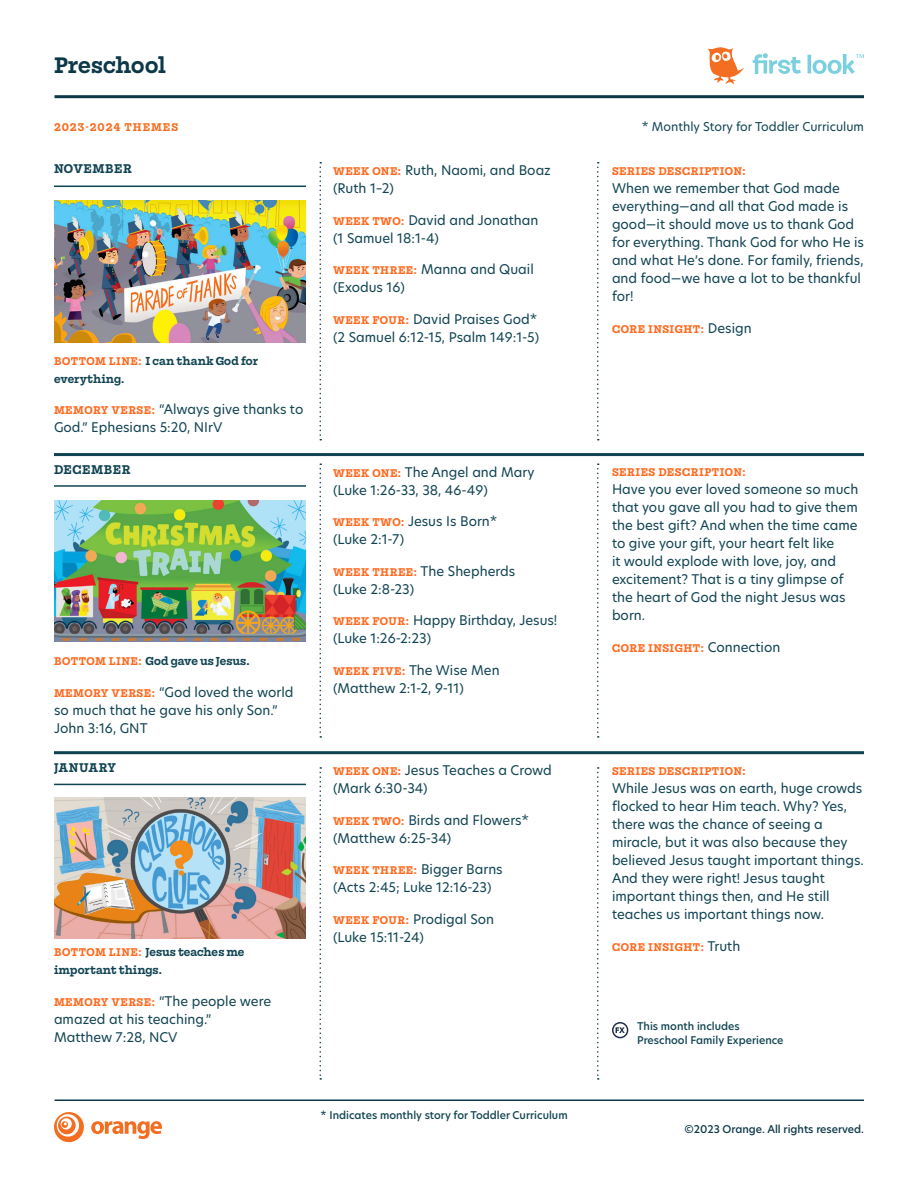
<style>
.page{position:relative;width:918px;height:1188px;background:#fff}
.page>*{position:absolute;margin:0;border:0;box-sizing:border-box;transform-origin:0 0}
.t1{font:700 24px "Mortise";color:#0d3848}
.t2{font:700 13.5px "Mortise";letter-spacing:.04em;color:#104352}
.Description{font:13.2px/18px "New Hero";color:#104352}
.Description-2{font:700 12.3px/18px "Mortise";color:#104352}
.Description-3{font:700 12px "Mortise";letter-spacing:.04em;color:#ff681d}
.Description-4{font:12px "New Hero";color:#104352}
.t3{font:700 12px "Mortise";letter-spacing:.08em;color:#f36e21}
.t4{font:500 10.5px/13.5px "New Hero";color:#104352}
.t5{font:500 10.5px "New Hero";color:#0d3848}
.s1{font-size:12px;color:#ff681d}
.s2{font-family:"Mortise";font-weight:700;font-size:12px;color:#ff681d}
.s3{font-family:"New Hero";font-weight:400;font-size:13.2px;color:#104352}
</style>
<div class="page">
<hr style="left:55px;top:95px;width:809px;height:3px;background:#0d3848">
<svg style="left:707px;top:47px;width:37px;height:37px"></svg>
<svg style="left:753px;top:53px;width:111px;height:21px"></svg>
<hr style="left:55px;top:1100px;width:809px;height:1px;background:#0d3848">
<svg style="left:54px;top:1112px;width:108px;height:31px"></svg>
<img style="left:54px;top:201px;width:252px;height:141px">
<img style="left:54px;top:500px;width:252px;height:142px">
<img style="left:54px;top:797px;width:252px;height:142px">
<hr style="left:54px;top:453px;width:810px;height:3px;background:#104352">
<hr style="left:54px;top:485px;width:252px;height:2px;background:#104352">
<hr style="left:54px;top:186px;width:252px;height:1px;background:#104352">
<hr style="left:54px;top:784px;width:252px;height:1px;background:#104352">
<hr style="left:54px;top:751px;width:810px;height:3px;background:#104352">
<div style="left:612px;top:1022px;width:16px;height:16px;border:2px solid #212e47;border-radius:50%"></div>
<svg style="left:616px;top:1027px;width:9px;height:6px"></svg>
<svg style="left:320px;top:767px;width:1px;height:313px"></svg>
<svg style="left:320px;top:464px;width:1px;height:274px"></svg>
<svg style="left:320px;top:162px;width:1px;height:278px"></svg>
<svg style="left:597px;top:767px;width:2px;height:313px"></svg>
<svg style="left:597px;top:464px;width:2px;height:274px"></svg>
<svg style="left:597px;top:162px;width:2px;height:278px"></svg>
<h1 class="t1" style="left:54px;top:53px;width:114px">Preschool</h1>
<p class="t3" style="left:54px;top:121px;width:126px">2023-2024 THEMES</p>
<p class="t2" style="left:54px;top:161px;width:79px">NOVEMBER</p>
<p class="Description-2" style="left:54px;top:352px;width:206px"><span class="s1">BOTTOM LINE:</span> I can thank God for everything.</p>
<p class="Description" style="left:54px;top:400px;width:251px"><span class="s2">MEMORY VERSE:</span> “Always give thanks to<br>God.” Ephesians 5:20, NIrV</p>
<p class="t2" style="left:54px;top:463px;width:78px">DECEMBER</p>
<p class="Description-2" style="left:54px;top:652px;width:197px"><span class="s1">BOTTOM LINE:</span> God gave us Jesus.</p>
<p class="Description" style="left:54px;top:683px;width:241px"><span class="s2">MEMORY VERSE:</span> “God loved the world so much that he gave his only Son.”<br>John 3:16, GNT</p>
<p class="t2" style="left:54px;top:761px;width:64px">JANUARY</p>
<p class="Description-2" style="left:54px;top:944px;width:192px"><span class="s1">BOTTOM LINE:</span> Jesus teaches me important things.</p>
<p class="Description" style="left:54px;top:992px;width:219px"><span class="s2">MEMORY VERSE:</span> “The people were amazed at his teaching.”<br>Matthew 7:28, NCV</p>
<p class="Description" style="left:333px;top:161px;width:219px"><span class="s2">WEEK ONE:</span> Ruth, Naomi, and Boaz (Ruth 1–2)</p>
<p class="Description" style="left:333px;top:211px;width:207px"><span class="s2">WEEK TWO:</span> David and Jonathan (1 Samuel 18:1-4)</p>
<p class="Description" style="left:333px;top:260px;width:202px"><span class="s2">WEEK THREE:</span> Manna and Quail (Exodus 16)</p>
<p class="Description" style="left:333px;top:310px;width:208px"><span class="s2">WEEK FOUR:</span> David Praises God* (2 Samuel 6:12-15, Psalm 149:1-5)</p>
<p class="Description" style="left:333px;top:463px;width:203px"><span class="s2">WEEK ONE:</span> The Angel and Mary (Luke 1:26-33, 38, 46-49)</p>
<p class="Description" style="left:333px;top:512px;width:166px"><span class="s2">WEEK TWO:</span> Jesus Is Born* (Luke 2:1-7)</p>
<p class="Description" style="left:333px;top:562px;width:184px"><span class="s2">WEEK THREE:</span> The Shepherds (Luke 2:8-23)</p>
<p class="Description" style="left:333px;top:611px;width:226px"><span class="s2">WEEK FOUR:</span> Happy Birthday, Jesus! (Luke 1:26-2:23)</p>
<p class="Description" style="left:333px;top:661px;width:168px"><span class="s2">WEEK FIVE:</span> The Wise Men (Matthew 2:1-2, 9-11)</p>
<p class="Description" style="left:333px;top:761px;width:220px"><span class="s2">WEEK ONE:</span> Jesus Teaches a Crowd (Mark 6:30-34)</p>
<p class="Description" style="left:333px;top:811px;width:198px"><span class="s2">WEEK TWO:</span> Birds and Flowers* (Matthew 6:25-34)</p>
<p class="Description" style="left:333px;top:860px;width:171px"><span class="s2">WEEK THREE:</span> Bigger Barns (Acts 2:45; Luke 12:16-23)</p>
<p class="Description" style="left:333px;top:910px;width:163px"><span class="s2">WEEK FOUR:</span> Prodigal Son (Luke 15:11-24)</p>
<p class="t4" style="left:321px;top:1108px;width:249px">* Indicates monthly story for Toddler Curriculum</p>
<p class="Description-4" style="left:642px;top:119px;width:224px">* Monthly Story for Toddler Curriculum</p>
<p class="Description-3" style="left:612px;top:165px;width:135px">SERIES DESCRIPTION:</p>
<p class="Description" style="left:612px;top:179px;width:253px">When we remember that God made everything—and all that God made is good—it should move us to thank God for everything. Thank God for who He is and what He’s done. For family, friends, and food—we have a lot to be thankful for!</p>
<p class="Description-3" style="left:612px;top:323px;width:141px">CORE INSIGHT: <span class="s3">Design</span></p>
<p class="Description-3" style="left:612px;top:466px;width:135px">SERIES DESCRIPTION:</p>
<p class="Description" style="left:612px;top:480px;width:248px">Have you ever loved someone so much that you gave all you had to give them the best gift? And when the time came to give your gift, your heart felt like<br>it would explode with love, joy, and excitement? That is a tiny glimpse of the heart of God the night Jesus was born.</p>
<p class="Description-3" style="left:612px;top:641px;width:170px">CORE INSIGHT: <span class="s3">Connection</span></p>
<p class="Description-3" style="left:612px;top:765px;width:135px">SERIES DESCRIPTION:</p>
<p class="Description" style="left:612px;top:779px;width:253px">While Jesus was on earth, huge crowds flocked to hear Him teach. Why? Yes, there was the chance of seeing a miracle, but it was also because they believed Jesus taught important things.<br>And they were right! Jesus taught important things then, and He still teaches us important things now.</p>
<p class="Description-3" style="left:612px;top:940px;width:130px">CORE INSIGHT: <span class="s3">Truth</span></p>
<p class="t4" style="left:637px;top:1020px;width:148px">This month includes<br>Preschool Family Experience</p>
<p class="t5" style="left:684px;top:1122px;width:181px">©2023 Orange. All rights reserved.</p>
</div>
